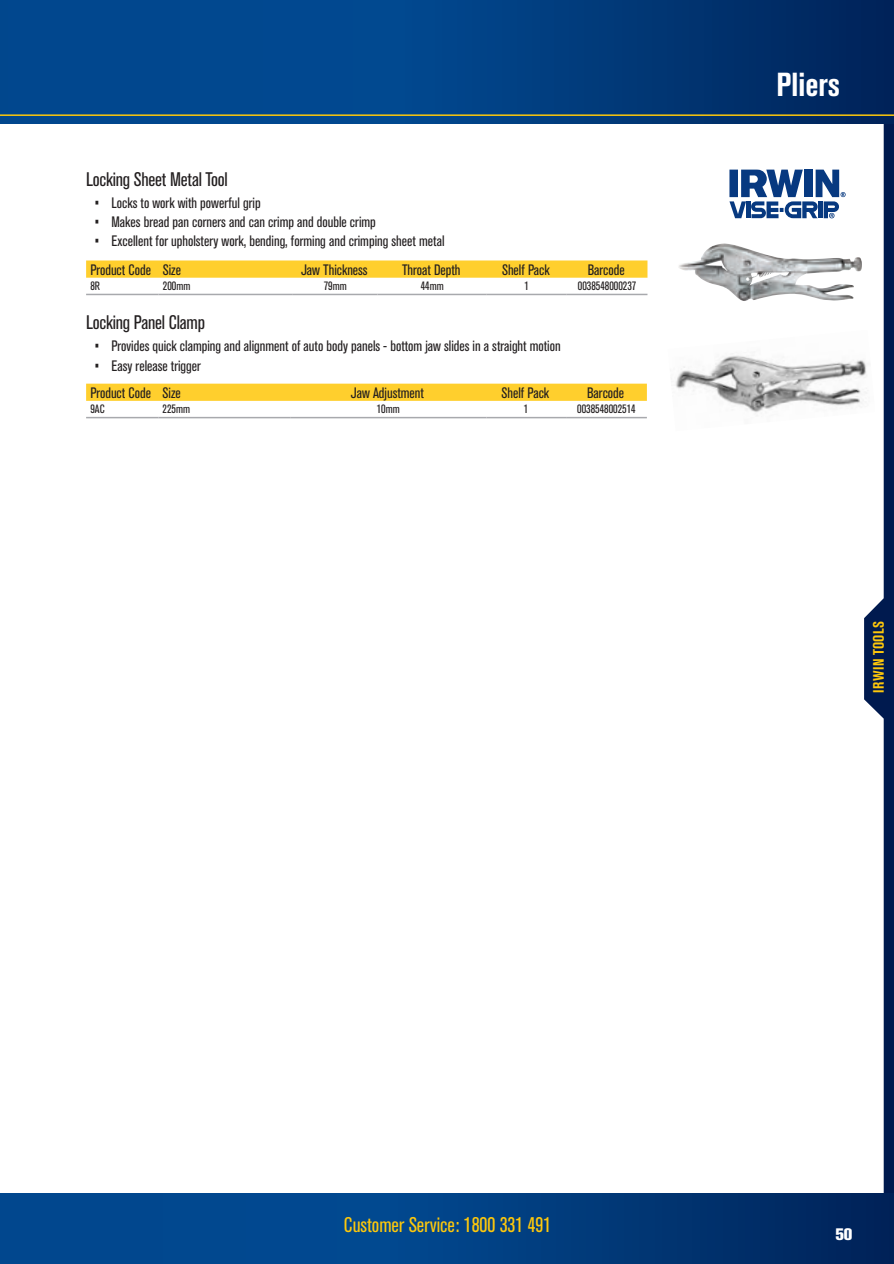
<style>
.page{position:relative;width:894px;height:1264px;background:#fff}
.page>*{position:absolute;margin:0;border:0;box-sizing:border-box;transform-origin:0 0}
.t1{font:700 condensed 33px "Akzidenz Grotesk BE";color:#fff}
.t2{font:condensed 21px "Akzidenz Grotesk BE";color:#fec80b}
.t3{font:condensed 19.5px "Akzidenz Grotesk BE";letter-spacing:-.01em;color:#231f20}
.t4{font:800 16.5px "Akzidenz Grotesk BE";color:#fff}
.t5{font:condensed 15px "Akzidenz Grotesk BE";color:#231f20}
.t6{font:700 condensed 15px "Akzidenz Grotesk BE";letter-spacing:.03em;color:#fec80b}
.t7{font:condensed 12px "Akzidenz Grotesk BE";color:#231f20}
</style>
<div class="page">
<svg style="left:864px;top:124px;width:30px;height:1069px"></svg>
<svg style="left:0;top:1193px;width:894px;height:71px;background:#003d7f"></svg>
<div style="left:0;top:0;width:894px;height:124px;background:linear-gradient(to right,#01519c,#002b64)"></div>
<hr style="left:0;top:114px;width:894px;height:2px;background:#fec80b">
<svg style="left:729px;top:170px;width:116px;height:48px"></svg>
<svg style="left:86px;top:260px;width:561px;height:18px;background:#ffd136"></svg>
<hr style="left:86px;top:294px;width:73px;height:1px;background:#a8a9ad">
<hr style="left:293px;top:294px;width:85px;height:1px;background:#a8a9ad">
<hr style="left:378px;top:294px;width:109px;height:1px;background:#a8a9ad">
<hr style="left:487px;top:294px;width:80px;height:1px;background:#a8a9ad">
<hr style="left:567px;top:294px;width:80px;height:1px;background:#a8a9ad">
<hr style="left:159px;top:294px;width:134px;height:1px;background:#a8a9ad">
<div style="left:86px;top:384px;width:561px;height:17px;background:#ffcf2d"></div>
<hr style="left:86px;top:417px;width:72px;height:1px;background:#a8a9ad">
<hr style="left:290px;top:417px;width:196px;height:1px;background:#a8a9ad">
<hr style="left:486px;top:417px;width:80px;height:1px;background:#a8a9ad">
<hr style="left:566px;top:417px;width:81px;height:1px;background:#a8a9ad">
<hr style="left:158px;top:417px;width:132px;height:1px;background:#a8a9ad">
<img style="left:679px;top:243px;width:183px;height:58px">
<img style="left:675px;top:330px;width:200px;height:101px">
<h3 class="t3" style="left:86px;top:168px;width:143px">Locking Sheet Metal Tool</h3>
<p class="t5" style="left:95px;top:194px;width:168px">• Locks to work with powerful grip</p>
<p class="t5" style="left:95px;top:213px;width:283px">• Makes bread pan corners and can crimp and double crimp</p>
<p class="t5" style="left:95px;top:233px;width:351px">• Excellent for upholstery work, bending, forming and crimping sheet metal</p>
<p class="t5" style="left:90px;top:261px;width:92px">Product Code Size</p>
<p class="t5" style="left:301px;top:261px;width:68px">Jaw Thickness</p>
<p class="t5" style="left:402px;top:261px;width:60px">Throat Depth</p>
<p class="t5" style="left:502px;top:261px;width:49px">Shelf Pack</p>
<p class="t5" style="left:588px;top:261px;width:39px">Barcode</p>
<p class="t7" style="left:90px;top:279px;width:11px">8R</p>
<p class="t7" style="left:163px;top:279px;width:29px">200mm</p>
<p class="t7" style="left:324px;top:279px;width:24px">79mm</p>
<p class="t7" style="left:421px;top:279px;width:24px">44mm</p>
<p class="t7" style="left:524px;top:279px;width:6px">1</p>
<p class="t7" style="left:578px;top:279px;width:60px">0038548000237</p>
<h3 class="t3" style="left:86px;top:312px;width:121px">Locking Panel Clamp</h3>
<p class="t5" style="left:95px;top:338px;width:468px">• Provides quick clamping and alignment of auto body panels - bottom jaw slides in a straight motion</p>
<p class="t5" style="left:95px;top:357px;width:108px">• Easy release trigger</p>
<p class="t5" style="left:90px;top:384px;width:92px">Product Code Size</p>
<p class="t5" style="left:351px;top:384px;width:75px">Jaw Adjustment</p>
<p class="t5" style="left:501px;top:384px;width:49px">Shelf Pack</p>
<p class="t5" style="left:587px;top:384px;width:39px">Barcode</p>
<p class="t7" style="left:90px;top:402px;width:16px">9AC</p>
<p class="t7" style="left:163px;top:402px;width:29px">225mm</p>
<p class="t7" style="left:377px;top:402px;width:24px">10mm</p>
<p class="t7" style="left:524px;top:402px;width:6px">1</p>
<p class="t7" style="left:577px;top:402px;width:60px">0038548002514</p>
<h1 class="t1" style="left:776px;top:66px;width:65px">Pliers</h1>
<p class="t6" style="left:870px;top:693px;width:73px;rotate:-90deg">IRWIN TOOLS</p>
<h2 class="t2" style="left:344px;top:1213px;width:209px">Customer Service: 1800 331 491</h2>
<p class="t4" style="left:835px;top:1225px;width:19px">50</p>
</div>
